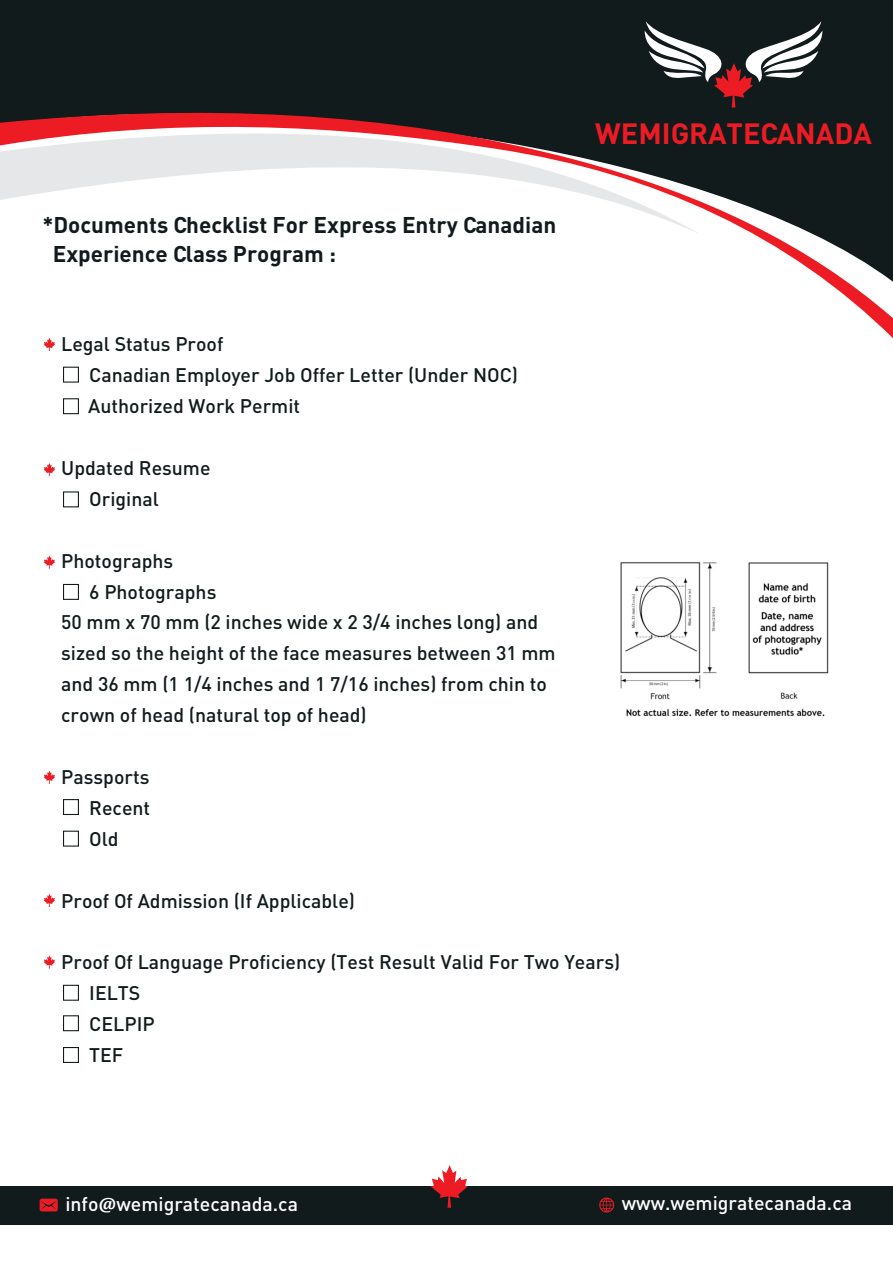
<style>
.page{position:relative;width:893px;height:1263px;background:#fff}
.page>*{position:absolute;margin:0;border:0;box-sizing:border-box;transform-origin:0 0}
.t1{font:700 28.95px "DIN";color:#ed1c24}
.t2{font:700 22.5px/28.5px "DIN";color:#121b1c}
.t3{font:500 19.5px/30.9px "DIN";color:#121b1c}
.t4{font:500 19.5px "DIN";color:#fff}
.s1{font-family:"Cambria";font-weight:700}
</style>
<div class="page">
<div style="left:0;top:0;width:893px;height:104px;background:#121b1c"></div>
<svg style="left:0;top:104px;width:893px;height:234px"></svg>
<svg style="left:0;top:114px;width:700px;height:120px"></svg>
<svg style="left:645px;top:21px;width:177px;height:86px"></svg>
<div style="left:63px;top:367px;width:16px;height:16px;border:1px solid #121b1c"></div>
<div style="left:63px;top:398px;width:16px;height:16px;border:1px solid #121b1c"></div>
<svg style="left:44px;top:338px;width:11px;height:13px"></svg>
<svg style="left:44px;top:463px;width:11px;height:13px"></svg>
<div style="left:63px;top:491px;width:16px;height:16px;border:1px solid #121b1c"></div>
<svg style="left:44px;top:555px;width:11px;height:14px"></svg>
<div style="left:63px;top:584px;width:16px;height:16px;border:1px solid #121b1c"></div>
<svg style="left:44px;top:771px;width:11px;height:13px"></svg>
<div style="left:63px;top:799px;width:16px;height:16px;border:1px solid #121b1c"></div>
<svg style="left:44px;top:894px;width:11px;height:13px"></svg>
<svg style="left:44px;top:955px;width:11px;height:13px"></svg>
<div style="left:63px;top:831px;width:16px;height:16px;border:1px solid #121b1c"></div>
<div style="left:63px;top:985px;width:16px;height:16px;border:1px solid #121b1c"></div>
<div style="left:63px;top:1015px;width:16px;height:16px;border:1px solid #121b1c"></div>
<div style="left:63px;top:1047px;width:16px;height:16px;border:1px solid #121b1c"></div>
<div style="left:0;top:1186px;width:893px;height:39px;background:#121b1c"></div>
<svg style="left:431px;top:1165px;width:37px;height:43px"></svg>
<svg style="left:599px;top:1197px;width:15px;height:15px"></svg>
<svg style="left:40px;top:1199px;width:18px;height:12px"></svg>
<img style="left:620px;top:562px;width:209px;height:155px">
<p class="t2" style="left:53px;top:212px;width:505px;text-indent:-10px">*Documents Checklist For Express Entry Canadian<br>Experience Class Program :</p>
<p class="t3" style="left:88px;top:330px;width:431px;text-indent:-27px">Legal Status Proof<br>Canadian Employer Job Offer Letter (Under NOC)<br>Authorized Work Permit</p>
<p class="t3" style="left:89px;top:454px;width:123px;text-indent:-28px">Updated Resume<br>Original</p>
<p class="t3" style="left:61px;top:547px;width:114px">Photographs</p>
<p class="t3" style="left:89px;top:578px;width:129px">6 Photographs</p>
<p class="t3" style="left:61px;top:608px;width:479px">50 mm x 70 mm (2 inches wide x 2 3/4 inches long) and</p>
<p class="t3" style="left:61px;top:639px;width:496px">sized so the height of the face measures between 31 mm</p>
<p class="t3" style="left:61px;top:670px;width:487px">and 36 mm (1 1/4 inches and 1 7/16 inches) from chin to</p>
<p class="t3" style="left:61px;top:701px;width:307px">crown of head (natural top of head)</p>
<p class="t3" style="left:89px;top:763px;width:62px;text-align:justify;text-indent:-28px">Passports Recent Old</p>
<p class="t3" style="left:61px;top:887px;width:295px">Proof Of Admission (If Applicable)</p>
<h1 class="t1" style="left:595px;top:122px;width:278px">WEMIGRATECANADA</h1>
<p class="t3" style="left:89px;top:948px;width:532px;text-indent:-28px">Proof Of Language Proficiency (Test Result Valid For Two Years)<br>IELTS<br>CELPIP<br>TEF</p>
<p class="t4" style="left:65px;top:1196px;width:234px">info<span class="s1">@</span>wemigratecanada.ca</p>
<p class="t4" style="left:622px;top:1195px;width:232px">www.wemigratecanada.ca</p>
</div>
